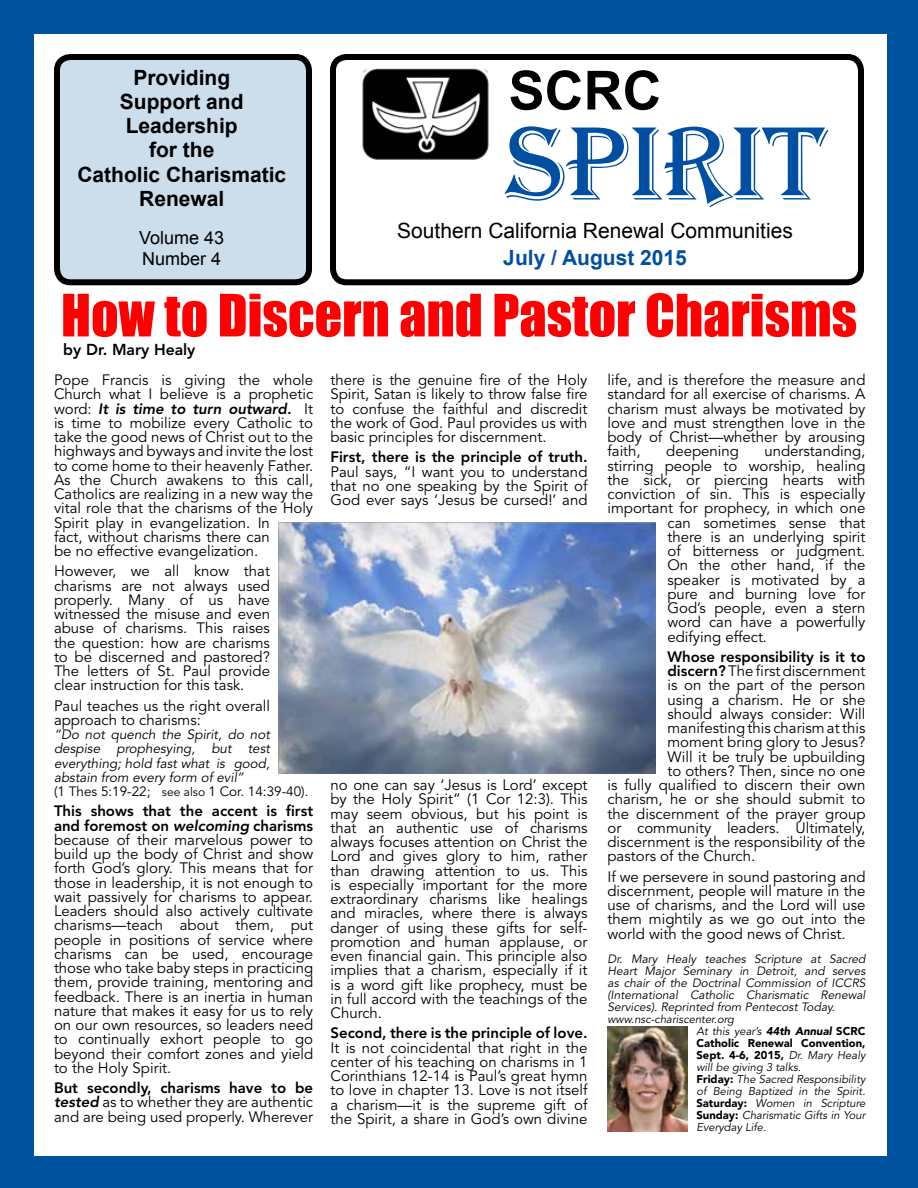
<style>
.page{position:relative;width:918px;height:1188px;background:#fff}
.page>*{position:absolute;margin:0;border:0;box-sizing:border-box;transform-origin:0 0}
.t1{font:108px "Algerian";color:#004fa3}
.t2{font:54px "Impact";color:#f00}
.t3{font:700 54px "Arial";color:#000}
.t4{font:700 21px/24px "Arial";color:#000;text-align:center}
.t5{font:21px "Arial";color:#000}
.t6{font:700 21px "Arial";color:#004fa3}
.t7{font:18px/21px "Arial";color:#000}
.t8{font:800 15.75px "Avenir LT Std";color:#000}
.t9{font:15px/14.2px "Avenir LT Std";color:#000;text-align:justify}
.t10{font:800 15px "Avenir LT Std";color:#000}
.t11{font:italic 13.5px/14.2px "Avenir LT Std";color:#000}
.t12{font:italic 12px/12px "Avenir LT Std";color:#000;text-align:justify}
.t13{font:italic 11.25px/12px "Avenir LT Std";color:#000}
.s1{font-weight:800;font-style:italic}
.s2{font-style:normal}
.s3{font-style:normal;font-size:12px}
.s4{font-weight:800}
.s5{font-weight:900}
.s6{font-weight:900;font-style:normal}
</style>
<div class="page">
<div style="left:330px;top:54px;width:534px;height:231px;border:6px solid #000;border-radius:14px"></div>
<div style="left:57px;top:57px;width:252px;height:225px;background:#ccddec;border-radius:14px"></div>
<div style="left:54px;top:54px;width:258px;height:231px;border:6px solid #000;border-radius:14px"></div>
<img style="left:362px;top:68px;width:127px;height:92px">
<img style="left:279px;top:523px;width:376px;height:250px">
<img style="left:608px;top:1026px;width:80px;height:106px">
<div style="left:0;top:1156px;width:918px;height:32px;background:#00539f"></div>
<div style="left:1px;top:1px;width:917px;height:33px;background:#00539f"></div>
<div style="left:1px;top:2px;width:33px;height:1186px;background:#00539f"></div>
<div style="left:888px;top:0;width:30px;height:1188px;background:#00539f"></div>
<h3 class="t4" style="left:77px;top:67px;width:210px">Providing<br>Support and<br>Leadership<br>for the<br>Catholic Charismatic<br>Renewal</h3>
<p class="t7" style="left:139px;top:228px;width:87px">Volume 43<br>Number 4</p>
<h2 class="t3" style="left:509px;top:55px;width:154px">SCRC</h2>
<h1 class="t1" style="left:506px;top:104px;width:322px">SPIRIT</h1>
<h3 class="t5" style="left:397px;top:217px;width:397px">Southern California Renewal Communities</h3>
<h3 class="t6" style="left:503px;top:244px;width:185px">July / August 2015</h3>
<h2 class="t2" style="left:61px;top:273px;width:798px">How to Discern and Pastor Charisms</h2>
<p class="t8" style="left:63px;top:341px;width:134px">by Dr. Mary Healy</p>
<p class="t9" style="left:54px;top:373px;width:261px;text-align:left">Pope Francis is giving the whole Church what I believe is a prophetic word: <span class="s1">It is time to turn outward.</span> It is time to mobilize every Catholic to take the good news of Christ out to the highways and byways and invite the lost to come home to their heavenly Father.<br>As the Church awakens to this call, Catholics are realizing in a new way the vital role that the charisms of the Holy Spirit play in evangelization. In<br>fact, without charisms there can<br>be no effective evangelization.</p>
<p class="t9" style="left:54px;top:564px;width:218px">However, we all know that charisms are not always used properly. Many of us have witnessed the misuse and even abuse of charisms. This raises the question: how are charisms to be discerned and pastored?<br>The letters of St. Paul provide clear instruction for this task.</p>
<p class="t9" style="left:54px;top:699px;width:217px">Paul teaches us the right overall approach to charisms:</p>
<p class="t11" style="left:54px;top:728px;width:256px">“Do not quench the Spirit, do not despise prophesying, but test everything; hold fast what is good, abstain from every form of evil”<br><span class="s2">(1 Thes 5:19-22;</span> <span class="s3">see also</span> <span class="s2">1 Cor. 14:39-40).</span></p>
<p class="t9" style="left:54px;top:804px;width:261px"><span class="s4">This shows that the accent is first and foremost on</span> <span class="s1">welcoming</span> <span class="s4">charisms </span>because of their marvelous power to build up the body of Christ and show forth God’s glory. This means that for those in leadership, it is not enough to wait passively for charisms to appear.<br>Leaders should also actively cultivate charisms—teach about them, put people in positions of service where charisms can be used, encourage those who take baby steps in practicing them, provide training, mentoring and feedback. There is an inertia in human nature that makes it easy for us to rely on our own resources, so leaders need to continually exhort people to go beyond their comfort zones and yield to the Holy Spirit.</p>
<p class="t9" style="left:54px;top:1081px;width:261px"><span class="s4">But secondly, charisms have to be </span><span class="s1">tested</span> as to whether they are authentic and are being used properly. Wherever</p>
<p class="t9" style="left:330px;top:373px;width:259px">there is the genuine fire of the Holy Spirit, Satan is likely to throw false fire to confuse the faithful and discredit the work of God. Paul provides us with basic principles for discernment.</p>
<p class="t10" style="left:330px;top:448px;width:259px">First, there is the principle of truth.</p>
<p class="t9" style="left:330px;top:465px;width:259px">Paul says, “I want you to understand that no one speaking by the Spirit of God ever says ‘Jesus be cursed!’ and</p>
<p class="t9" style="left:330px;top:778px;width:259px">no one can say ‘Jesus is Lord’ except by the Holy Spirit” (1 Cor 12:3). This may seem obvious, but his point is that an authentic use of charisms always focuses attention on Christ the Lord and gives glory to him, rather than drawing attention to us. This is especially important for the more extraordinary charisms like healings and miracles, where there is always danger of using these gifts for self&shy;promotion and human applause, or even financial gain. This principle also implies that a charism, especially if it is a word gift like prophecy, must be in full accord with the teachings of the Church.</p>
<p class="t10" style="left:330px;top:1024px;width:259px">Second, there is the principle of love.</p>
<p class="t9" style="left:330px;top:1041px;width:259px">It is not coincidental that right in the center of his teaching on charisms in 1<br>Corinthians 12-14 is Paul’s great hymn to love in chapter 13. Love is not itself a charism—it is the supreme gift of the Spirit, a share in God’s own divine</p>
<p class="t9" style="left:608px;top:373px;width:260px">life, and is therefore the measure and standard for all exercise of charisms. A charism must always be motivated by love and must strengthen love in the body of Christ—whether by arousing faith,</p>
<p class="t9" style="left:666px;top:444px;width:74px">deepening</p>
<p class="t9" style="left:764px;top:444px;width:103px">understanding,</p>
<p class="t9" style="left:608px;top:459px;width:260px">stirring people to worship, healing</p>
<p class="t9" style="left:608px;top:473px;width:259px">the sick, or piercing hearts with</p>
<p class="t9" style="left:608px;top:487px;width:259px">conviction of sin. This is especially</p>
<p class="t9" style="left:608px;top:501px;width:260px">important for prophecy, in which one</p>
<p class="t9" style="left:667px;top:516px;width:200px">can sometimes sense that</p>
<p class="t9" style="left:667px;top:530px;width:200px">there is an underlying spirit</p>
<p class="t9" style="left:667px;top:544px;width:200px">of bitterness or judgment.</p>
<p class="t9" style="left:667px;top:558px;width:200px">On the other hand, if the</p>
<p class="t9" style="left:667px;top:573px;width:200px">speaker is motivated by a</p>
<p class="t9" style="left:667px;top:587px;width:200px">pure and burning love for</p>
<p class="t9" style="left:667px;top:601px;width:200px">God’s people, even a stern</p>
<p class="t9" style="left:667px;top:615px;width:200px">word can have a powerfully</p>
<p class="t9" style="left:667px;top:630px;width:101px">edifying effect.</p>
<p class="t10" style="left:667px;top:648px;width:200px">Whose responsibility is it to</p>
<p class="t9" style="left:667px;top:664px;width:200px"><span class="s4">discern?</span> The first discernment</p>
<p class="t9" style="left:667px;top:678px;width:200px">is on the part of the person</p>
<p class="t9" style="left:667px;top:693px;width:200px">using a charism. He or she</p>
<p class="t9" style="left:667px;top:707px;width:200px">should always consider: Will</p>
<p class="t9" style="left:667px;top:721px;width:200px">manifesting this charism at this</p>
<p class="t9" style="left:667px;top:735px;width:200px">moment bring glory to Jesus?</p>
<p class="t9" style="left:667px;top:750px;width:200px">Will it be truly be upbuilding</p>
<p class="t9" style="left:667px;top:764px;width:200px">to others? Then, since no one</p>
<p class="t9" style="left:608px;top:778px;width:259px">is fully qualified to discern their own</p>
<p class="t9" style="left:608px;top:792px;width:260px">charism, he or she should submit to</p>
<p class="t9" style="left:608px;top:807px;width:260px">the discernment of the prayer group</p>
<p class="t9" style="left:608px;top:821px;width:259px">or community leaders. Ultimately,</p>
<p class="t9" style="left:608px;top:835px;width:260px">discernment is the responsibility of the</p>
<p class="t9" style="left:608px;top:849px;width:149px">pastors of the Church.</p>
<p class="t9" style="left:608px;top:870px;width:260px">If we persevere in sound pastoring and discernment, people will mature in the use of charisms, and the Lord will use them mightily as we go out into the world with the good news of Christ.</p>
<p class="t12" style="left:608px;top:953px;width:260px">Dr. Mary Healy teaches Scripture at Sacred Heart Major Seminary in Detroit, and serves as chair of the Doctrinal Commission of ICCRS (International Catholic Charismatic Renewal Services). Reprinted from Pentecost Today.</p>
<p class="t13" style="left:696px;top:1013px;width:171px;text-indent:-89px">www.nsc-chariscenter.org<br>At this year’s <span class="s5">44th Annual</span> <span class="s6">SCRC<br>Catholic Renewal Convention,<br>Sept. 4-6, 2015,</span> Dr. Mary Healy will be giving 3 talks.<br><span class="s6">Friday:</span> The Sacred Responsibility of Being Baptized in the Spirit.<br><span class="s6">Saturday:</span> Women in Scripture<br><span class="s6">Sunday:</span> Charismatic Gifts in Your<br>Everyday Life.</p>
</div>
